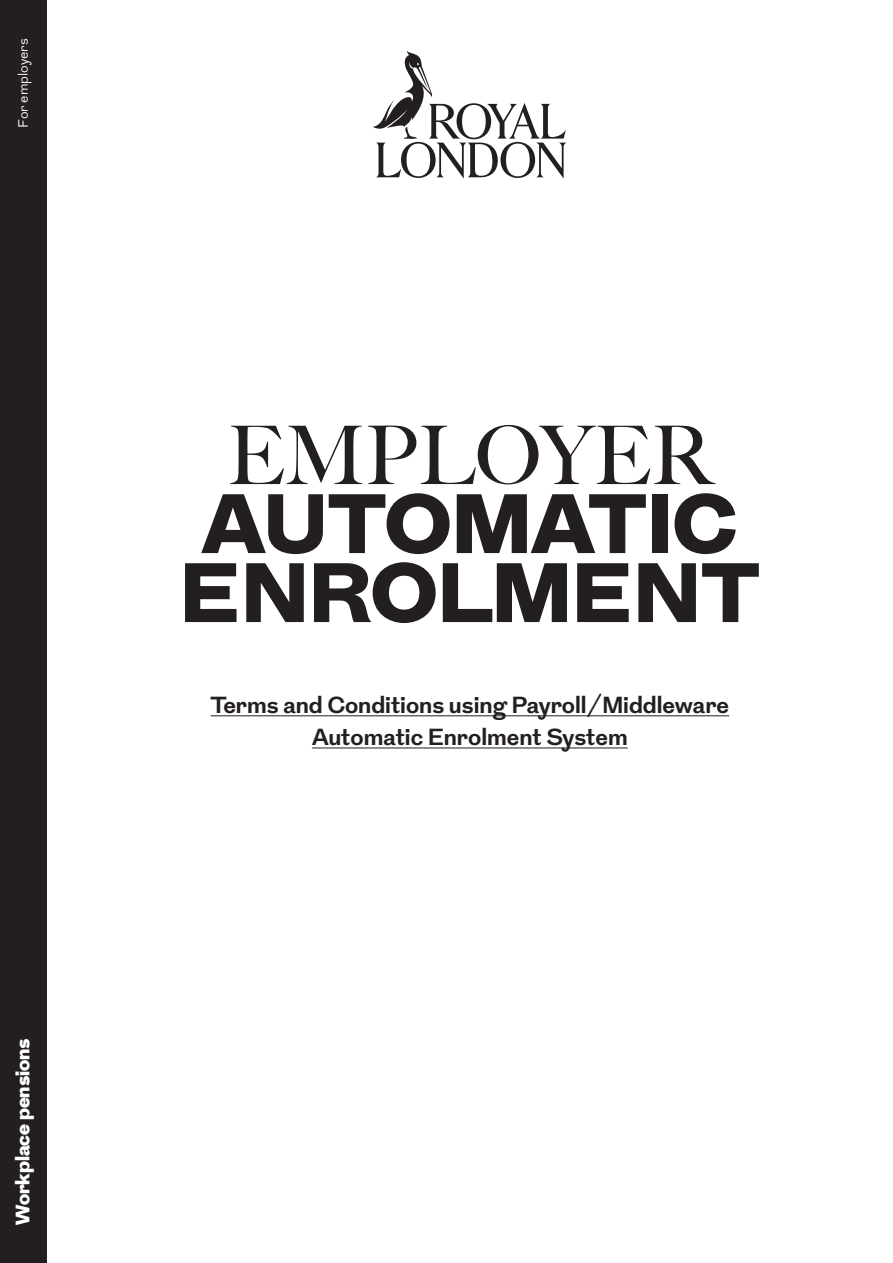
<style>
.page{position:relative;width:893px;height:1263px;background:#fff}
.page>*{position:absolute;margin:0;border:0;box-sizing:border-box;transform-origin:0 0}
.t1{font:900 84px/69px "Grot";color:#231f20}
.t2{font:500 81px "Big Caslon";color:#231f20}
.t3{font:700 23.25px/32.1px "Grot";color:#231f20;text-align:center}
.t4{font:900 19.5px "Grot";color:#fff}
.t5{font:300 13.5px "Grot";color:#fff}
</style>
<div class="page">
<svg style="left:373px;top:51px;width:194px;height:128px"></svg>
<div style="left:0;top:0;width:47px;height:1263px;background:#231f20"></div>
<hr style="left:211px;top:715px;width:518px;height:1px;background:#231f20">
<hr style="left:312px;top:748px;width:316px;height:1px;background:#231f20">
<p class="t5" style="left:14px;top:128px;width:91px;rotate:-90deg">For employers</p>
<p class="t4" style="left:9px;top:1225px;width:188px;rotate:-90deg">Workplace pensions</p>
<h2 class="t2" style="left:227px;top:408px;width:487px">EMPLOYER</h2>
<h1 class="t1" style="left:180px;top:494px;width:581px">AUTOMATIC<br>ENROLMENT</h1>
<p class="t3" style="left:211px;top:690px;width:520px">Terms and Conditions using Payroll/Middleware<br>Automatic Enrolment System</p>
</div>
